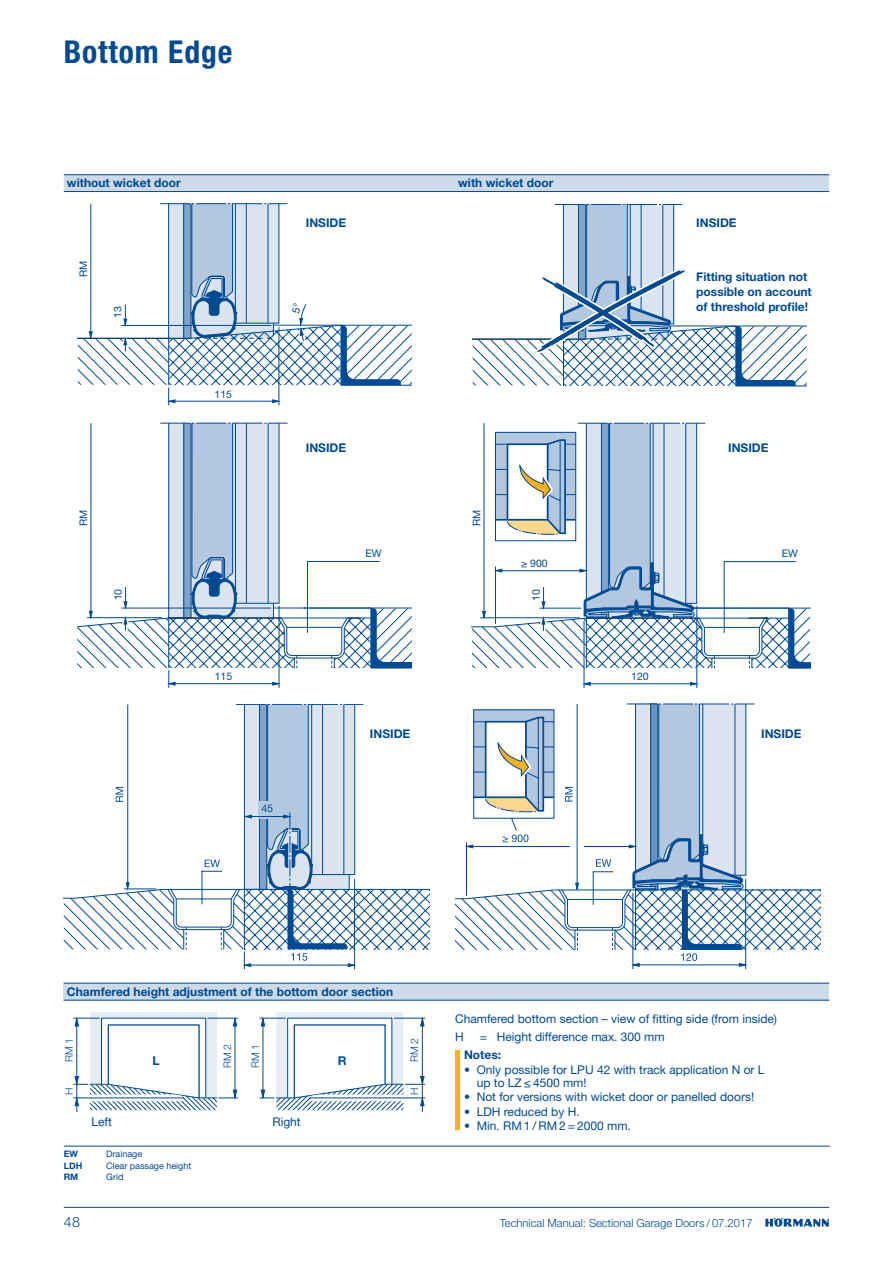
<style>
.page{position:relative;width:893px;height:1263px;background:#fff}
.page>*{position:absolute;margin:0;border:0;box-sizing:border-box;transform-origin:0 0}
.t1{font:700 condensed 31.5px "Hoermann Helvetica Neue";letter-spacing:.03em;color:#004993}
.t2{font:300 14.25px "Hoermann Helvetica Neue";color:#004993}
.t3{font:700 12.15px "Hoermann Helvetica Neue";color:#004993}
.t4{font:12px/18.3px "Hoermann Helvetica Neue Rm";color:#004993}
.t5{font:700 12px/15px "Hoermann Helvetica Neue";color:#004993}
.t6{font:300 11.25px "Hoermann Helvetica Neue";color:#004993}
.t7{font:10.5px "Hoermann Helvetica Neue Rm";color:#004993}
.t8{font:300 10.5px "Hoermann Helvetica Neue";letter-spacing:.1em;color:#004993}
.t9{font:9px "Hoermann Helvetica Neue Rm";color:#004993}
.t10{font:700 9px "Hoermann Helvetica Neue";color:#004993}
</style>
<div class="page">
<hr style="left:64px;top:1207px;width:765px;height:1px;background:#004993">
<svg style="left:765px;top:1218px;width:64px;height:9px"></svg>
<svg style="left:64px;top:174px;width:765px;height:18px;background:#b9cde1"></svg>
<hr style="left:455px;top:174px;width:374px;height:1px;background:#004993">
<svg style="left:471px;top:204px;width:336px;height:183px"></svg>
<svg style="left:77px;top:422px;width:335px;height:266px"></svg>
<hr style="left:584px;top:621px;width:1px;height:67px;background:#004993">
<svg style="left:584px;top:682px;width:7px;height:4px"></svg>
<hr style="left:587px;top:683px;width:105px;height:1px;background:#004993">
<hr style="left:697px;top:605px;width:1px;height:83px;background:#004993">
<svg style="left:690px;top:682px;width:7px;height:4px"></svg>
<svg style="left:472px;top:422px;width:338px;height:247px"></svg>
<div style="left:495px;top:432px;width:81px;height:109px;border:1px solid #004993"></div>
<svg style="left:64px;top:704px;width:365px;height:265px"></svg>
<hr style="left:244px;top:889px;width:1px;height:60px;background:#004993">
<hr style="left:633px;top:892px;width:1px;height:77px;background:#004993">
<hr style="left:745px;top:879px;width:1px;height:90px;background:#004993">
<svg style="left:455px;top:704px;width:366px;height:263px"></svg>
<div style="left:64px;top:983px;width:765px;height:17px;background:#ccdbe9"></div>
<svg style="left:64px;top:983px;width:27px;height:1px"></svg>
<hr style="left:91px;top:983px;width:182px;height:1px;background:#004993">
<hr style="left:273px;top:983px;width:182px;height:1px;background:#004993">
<hr style="left:455px;top:983px;width:374px;height:1px;background:#004993">
<svg style="left:64px;top:1000px;width:27px;height:1px"></svg>
<hr style="left:91px;top:1000px;width:182px;height:1px;background:#004993">
<hr style="left:273px;top:1000px;width:182px;height:1px;background:#004993">
<hr style="left:455px;top:1000px;width:374px;height:1px;background:#004993">
<svg style="left:74px;top:1012px;width:351px;height:100px"></svg>
<hr style="left:455px;top:1050px;width:4px;height:80px;background:#f9b11e">
<hr style="left:64px;top:1146px;width:766px;height:1px;background:#004993">
<svg style="left:77px;top:203px;width:335px;height:203px"></svg>
<h1 class="t1" style="left:64px;top:30px;width:170px">Bottom Edge</h1>
<p class="t5" style="left:67px;top:174px;width:115px">without wicket door</p>
<p class="t5" style="left:458px;top:174px;width:97px">with wicket door</p>
<p class="t7" style="left:76px;top:277px;width:18px;rotate:-90deg">RM</p>
<p class="t7" style="left:110px;top:318px;width:13px;rotate:-90deg">13</p>
<p class="t7" style="left:76px;top:526px;width:18px;rotate:-90deg">RM</p>
<p class="t7" style="left:111px;top:600px;width:13px;rotate:-90deg">10</p>
<p class="t7" style="left:215px;top:386px;width:19px">115</p>
<p class="t7" style="left:215px;top:669px;width:19px">115</p>
<p class="t5" style="left:306px;top:215px;width:42px">INSIDE</p>
<p class="t5" style="left:696px;top:215px;width:42px">INSIDE</p>
<p class="t5" style="left:696px;top:269px;width:117px">Fitting situation not possible on account of threshold profile!</p>
<p class="t5" style="left:306px;top:439px;width:42px">INSIDE</p>
<p class="t5" style="left:728px;top:439px;width:42px">INSIDE</p>
<p class="t7" style="left:365px;top:546px;width:18px">EW</p>
<p class="t7" style="left:469px;top:526px;width:18px;rotate:-90deg">RM</p>
<p class="t7" style="left:521px;top:556px;width:28px">≥ 900</p>
<p class="t7" style="left:528px;top:600px;width:13px;rotate:-90deg">10</p>
<p class="t7" style="left:631px;top:669px;width:19px">120</p>
<p class="t7" style="left:782px;top:546px;width:18px">EW</p>
<p class="t5" style="left:370px;top:725px;width:42px">INSIDE</p>
<p class="t5" style="left:761px;top:725px;width:42px">INSIDE</p>
<p class="t5" style="left:67px;top:983px;width:328px">Chamfered height adjustment of the bottom door section</p>
<p class="t8" style="left:62px;top:1062px;width:25px;rotate:-90deg">RM1</p>
<p class="t8" style="left:407px;top:1062px;width:25px;rotate:-90deg">RM2</p>
<p class="t8" style="left:407px;top:1095px;width:9px;rotate:-90deg">H</p>
<p class="t8" style="left:220px;top:1068px;width:25px;rotate:-90deg">RM2</p>
<p class="t3" style="left:153px;top:1052px;width:9px">L</p>
<p class="t8" style="left:248px;top:1068px;width:25px;rotate:-90deg">RM1</p>
<p class="t3" style="left:338px;top:1052px;width:10px">R</p>
<p class="t8" style="left:62px;top:1095px;width:9px;rotate:-90deg">H</p>
<p class="t4" style="left:91px;top:1112px;width:22px">Left</p>
<p class="t4" style="left:273px;top:1112px;width:30px">Right</p>
<p class="t10" style="left:64px;top:1147px;width:16px">EW</p>
<p class="t9" style="left:106px;top:1147px;width:37px">Drainage</p>
<p class="t10" style="left:64px;top:1159px;width:20px">LDH</p>
<p class="t9" style="left:106px;top:1159px;width:87px">Clear passage height</p>
<p class="t10" style="left:64px;top:1171px;width:16px">RM</p>
<p class="t9" style="left:106px;top:1171px;width:19px">Grid</p>
<p class="t4" style="left:455px;top:1008px;width:324px">Chamfered bottom section – view of fitting side (from inside)<br>H</p>
<p class="t4" style="left:480px;top:1027px;width:187px">= Height difference max. 300 mm</p>
<p class="t5" style="left:464px;top:1046px;width:39px">Notes:</p>
<p class="t4" style="left:477px;top:1063px;width:289px;line-height:12.8px;text-indent:-13px">• Only possible for LPU 42 with track application N or L up to LZ ≤ 4500 mm!</p>
<p class="t4" style="left:464px;top:1087px;width:292px">• Not for versions with wicket door or panelled doors!</p>
<p class="t4" style="left:464px;top:1101px;width:117px">• LDH reduced by H.</p>
<p class="t4" style="left:464px;top:1116px;width:168px">• Min. RM 1 / RM 2 = 2000 mm.</p>
<p class="t2" style="left:64px;top:1212px;width:18px">48</p>
<p class="t6" style="left:500px;top:1215px;width:254px">Technical Manual: Sectional Garage Doors / 07.2017</p>
</div>
